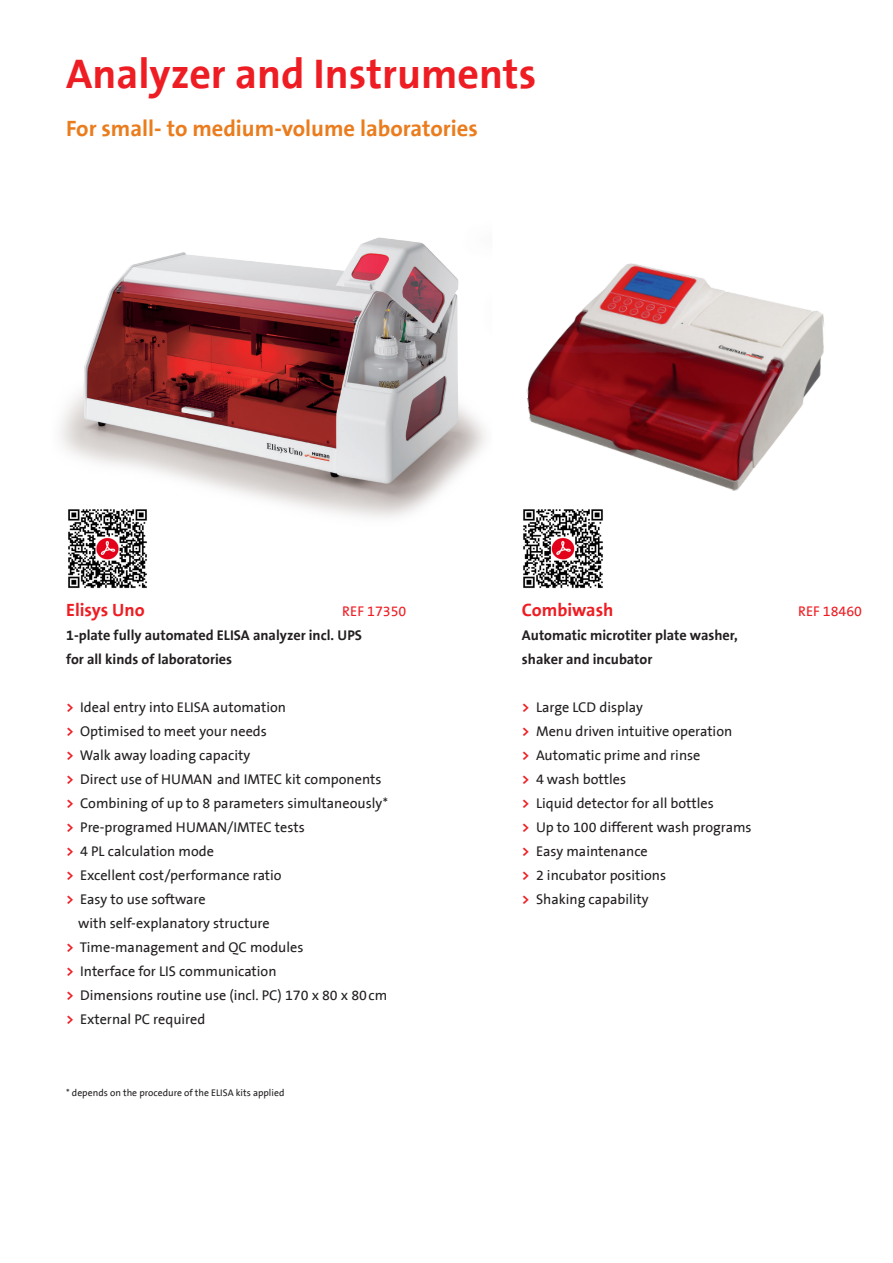
<style>
.page{position:relative;width:893px;height:1263px;background:#fff}
.page>*{position:absolute;margin:0;border:0;box-sizing:border-box;transform-origin:0 0}
.t1{font:700 42px "The Sans B7";color:#ee1d23}
.t2{font:700 22.5px "The Sans B7";color:#ea7c1d}
.t3{font:700 18px "The Sans B7";color:#ee1d23}
.t4{font:14.25px/24px "The Sans B5 Plain";color:#231f20}
.t5{font:700 14.25px "The Sans B7";color:#231f20}
.t6{font:14.25px "The Sans B5 Plain";color:#ee1d23}
.t7{font:9.75px "The Sans B5 Plain";color:#231f20}
.s1{font-family:"The Sans B7";font-weight:700;color:#ee1d23}
</style>
<div class="page">
<img style="left:60px;top:237px;width:426px;height:281px">
<img style="left:526px;top:263px;width:298px;height:228px">
<img style="left:65px;top:506px;width:85px;height:83px">
<img style="left:523px;top:509px;width:80px;height:80px">
<p class="t1" style="left:66px;top:52px;width:472px">Analyzer and Instruments</p>
<p class="t2" style="left:66px;top:117px;width:413px">For small- to medium-volume laboratories</p>
<p class="t3" style="left:66px;top:601px;width:80px">Elisys Uno</p>
<p class="t6" style="left:342px;top:604px;width:66px">REF 17350</p>
<p class="t5" style="left:66px;top:628px;width:297px">1-plate fully automated ELISA analyzer incl. UPS</p>
<p class="t5" style="left:66px;top:652px;width:168px">for all kinds of laboratories</p>
<p class="t4" style="left:66px;top:696px;width:221px"><span class="s1">&gt;</span> Ideal entry into ELISA automation</p>
<p class="t4" style="left:66px;top:720px;width:202px"><span class="s1">&gt;</span> Optimised to meet your needs</p>
<p class="t4" style="left:66px;top:744px;width:186px"><span class="s1">&gt;</span> Walk away loading capacity</p>
<p class="t4" style="left:66px;top:768px;width:317px"><span class="s1">&gt;</span> Direct use of HUMAN and IMTEC kit components</p>
<p class="t4" style="left:66px;top:792px;width:324px"><span class="s1">&gt;</span> Combining of up to 8 parameters simultaneously*</p>
<p class="t4" style="left:66px;top:816px;width:240px"><span class="s1">&gt;</span> Pre-programed HUMAN/IMTEC tests</p>
<p class="t4" style="left:66px;top:840px;width:149px"><span class="s1">&gt;</span> 4 PL calculation mode</p>
<p class="t4" style="left:66px;top:864px;width:217px"><span class="s1">&gt;</span> Excellent cost/performance ratio</p>
<p class="t4" style="left:78px;top:888px;width:193px;text-indent:-12px"><span class="s1">&gt;</span> Easy to use software<br>with self-explanatory structure</p>
<p class="t4" style="left:66px;top:936px;width:239px"><span class="s1">&gt;</span> Time-management and QC modules</p>
<p class="t4" style="left:66px;top:960px;width:212px"><span class="s1">&gt;</span> Interface for LIS communication</p>
<p class="t4" style="left:66px;top:984px;width:323px"><span class="s1">&gt;</span> Dimensions routine use (incl. PC) 170 x 80 x 80cm</p>
<p class="t4" style="left:66px;top:1008px;width:141px"><span class="s1">&gt;</span> External PC required</p>
<p class="t7" style="left:66px;top:1088px;width:220px">* depends on the procedure of the ELISA kits applied</p>
<p class="t3" style="left:522px;top:601px;width:93px">Combiwash</p>
<p class="t6" style="left:798px;top:604px;width:66px">REF 18460</p>
<p class="t5" style="left:522px;top:628px;width:217px">Automatic microtiter plate washer,</p>
<p class="t5" style="left:522px;top:652px;width:132px">shaker and incubator</p>
<p class="t4" style="left:522px;top:696px;width:122px"><span class="s1">&gt;</span> Large LCD display</p>
<p class="t4" style="left:522px;top:720px;width:212px"><span class="s1">&gt;</span> Menu driven intuitive operation</p>
<p class="t4" style="left:522px;top:744px;width:180px"><span class="s1">&gt;</span> Automatic prime and rinse</p>
<p class="t4" style="left:522px;top:768px;width:106px"><span class="s1">&gt;</span> 4 wash bottles</p>
<p class="t4" style="left:522px;top:792px;width:193px"><span class="s1">&gt;</span> Liquid detector for all bottles</p>
<p class="t4" style="left:522px;top:816px;width:231px"><span class="s1">&gt;</span> Up to 100 different wash programs</p>
<p class="t4" style="left:522px;top:840px;width:127px"><span class="s1">&gt;</span> Easy maintenance</p>
<p class="t4" style="left:522px;top:864px;width:146px"><span class="s1">&gt;</span> 2 incubator positions</p>
<p class="t4" style="left:522px;top:888px;width:128px"><span class="s1">&gt;</span> Shaking capability</p>
</div>
